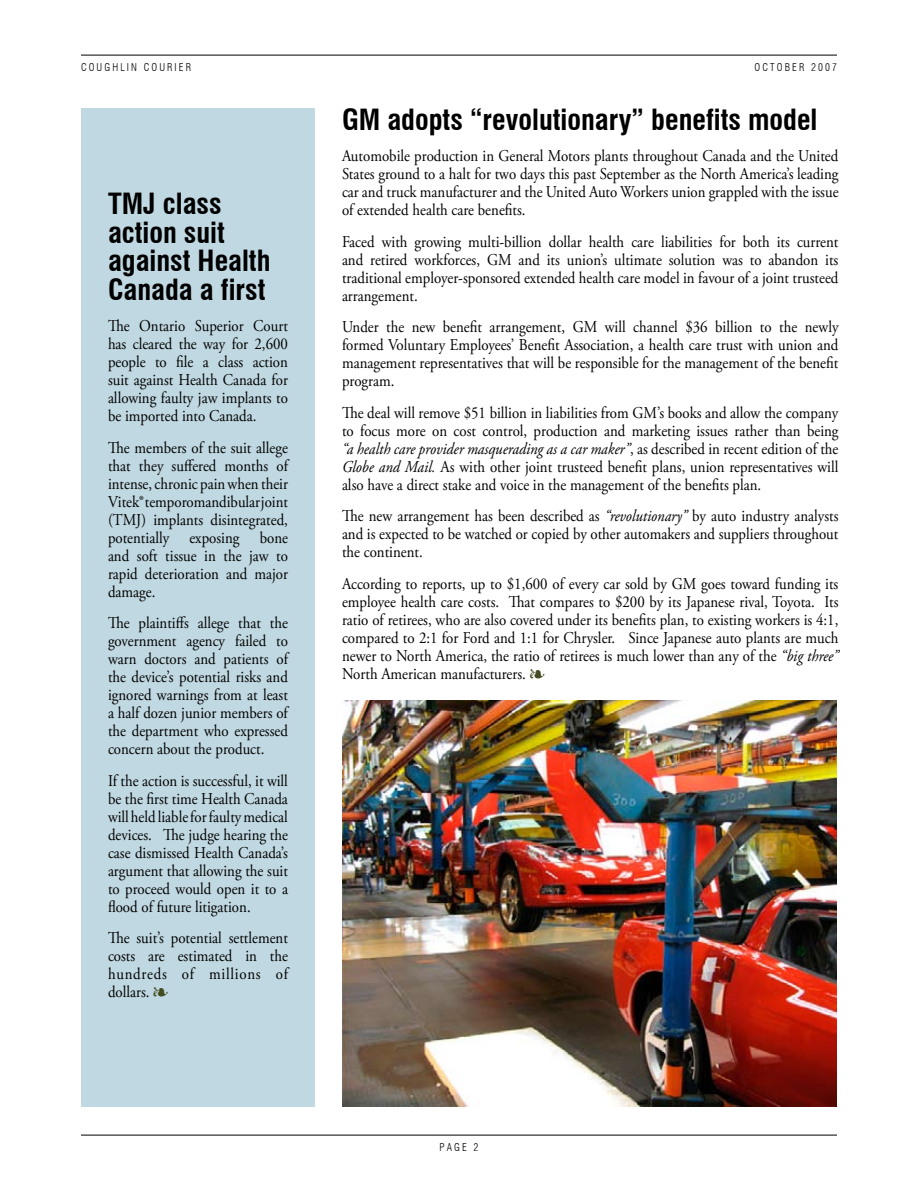
<style>
.page{position:relative;width:918px;height:1188px;background:#fff}
.page>*{position:absolute;margin:0;border:0;box-sizing:border-box;transform-origin:0 0}
.t1{font:700 condensed 28.5px/28.5px "Swiss 721 BT";color:#000}
.t2{font:16.5px/18px "Adobe Garamond Pro";color:#000;text-align:justify;scale:.9 1}
.t3{font:300 condensed 10.5px "Swiss 721 BT";letter-spacing:.2em;color:#000}
.s1{font-style:italic}
.s2{color:#424c20}
</style>
<div class="page">
<hr style="left:81px;top:1135px;width:756px;height:1px;background:#000">
<hr style="left:81px;top:55px;width:756px;height:1px;background:#000">
<div style="left:81px;top:108px;width:234px;height:999px;background:#c0d8e1"></div>
<img style="left:342px;top:700px;width:495px;height:407px">
<p class="t3" style="left:81px;top:61px;width:112px">COUGHLIN COURIER</p>
<p class="t3" style="left:755px;top:61px;width:84px">OCTOBER 2007</p>
<h1 class="t1" style="left:342px;top:105px;width:477px">GM adopts “revolutionary” benefits model</h1>
<p class="t2" style="left:342px;top:148px;width:553px">Automobile production in General Motors plants throughout Canada and the United States ground to a halt for two days this past September as the North America’s leading car and truck manufacturer and the United Auto Workers union grappled with the issue of extended health care benefits.</p>
<p class="t2" style="left:342px;top:233px;width:553px">Faced with growing multi-billion dollar health care liabilities for both its current and retired workforces, GM and its union’s ultimate solution was to abandon its traditional employer-sponsored extended health care model in favour of a joint trusteed arrangement.</p>
<p class="t2" style="left:342px;top:319px;width:553px">Under the new benefit arrangement, GM will channel $36 billion to the newly formed Voluntary Employees’ Benefit Association, a health care trust with union and management representatives that will be responsible for the management of the benefit program.</p>
<p class="t2" style="left:342px;top:404px;width:553px">The deal will remove $51 billion in liabilities from GM’s books and allow the company to focus more on cost control, production and marketing issues rather than being <span class="s1">“a health care provider masquerading as a car maker”</span>, as described in recent edition of the <span class="s1">Globe and Mail.</span> As with other joint trusteed benefit plans, union representatives will also have a direct stake and voice in the management of the benefits plan.</p>
<p class="t2" style="left:342px;top:508px;width:553px">The new arrangement has been described as <span class="s1">“revolutionary”</span> by auto industry analysts and is expected to be watched or copied by other automakers and suppliers throughout the continent.</p>
<p class="t2" style="left:342px;top:575px;width:553px">According to reports, up to $1,600 of every car sold by GM goes toward funding its employee health care costs. That compares to $200 by its Japanese rival, Toyota. Its ratio of retirees, who are also covered under its benefits plan, to existing workers is 4:1, compared to 2:1 for Ford and 1:1 for Chrysler. Since Japanese auto plants are much newer to North America, the ratio of retirees is much lower than any of the <span class="s1">“big three” </span>North American manufacturers. <span class="s2">▪</span></p>
<h1 class="t1" style="left:108px;top:190px;width:164px">TMJ class action suit against Health<br>Canada a first</h1>
<p class="t2" style="left:108px;top:318px;width:202px">The Ontario Superior Court has cleared the way for 2,600 people to file a class action suit against Health Canada for allowing faulty jaw implants to be imported into Canada.</p>
<p class="t2" style="left:108px;top:439px;width:202px">The members of the suit allege that they suffered months of intense, chronic pain when their Vitek® temporomandibular joint (TMJ) implants disintegrated, potentially exposing bone and soft tissue in the jaw to rapid deterioration and major damage.</p>
<p class="t2" style="left:108px;top:615px;width:202px">The plaintiffs allege that the government agency failed to warn doctors and patients of the device’s potential risks and ignored warnings from at least a half dozen junior members of the department who expressed concern about the product.</p>
<p class="t2" style="left:108px;top:772px;width:202px">If the action is successful, it will be the first time Health Canada will held liable for faulty medical devices. The judge hearing the case dismissed Health Canada’s argument that allowing the suit to proceed would open it to a flood of future litigation.</p>
<p class="t2" style="left:108px;top:930px;width:202px">The suit’s potential settlement costs are estimated in the hundreds of millions of dollars. <span class="s2">▪</span></p>
<p class="t3" style="left:440px;top:1141px;width:29px">PAGE</p>
</div>
